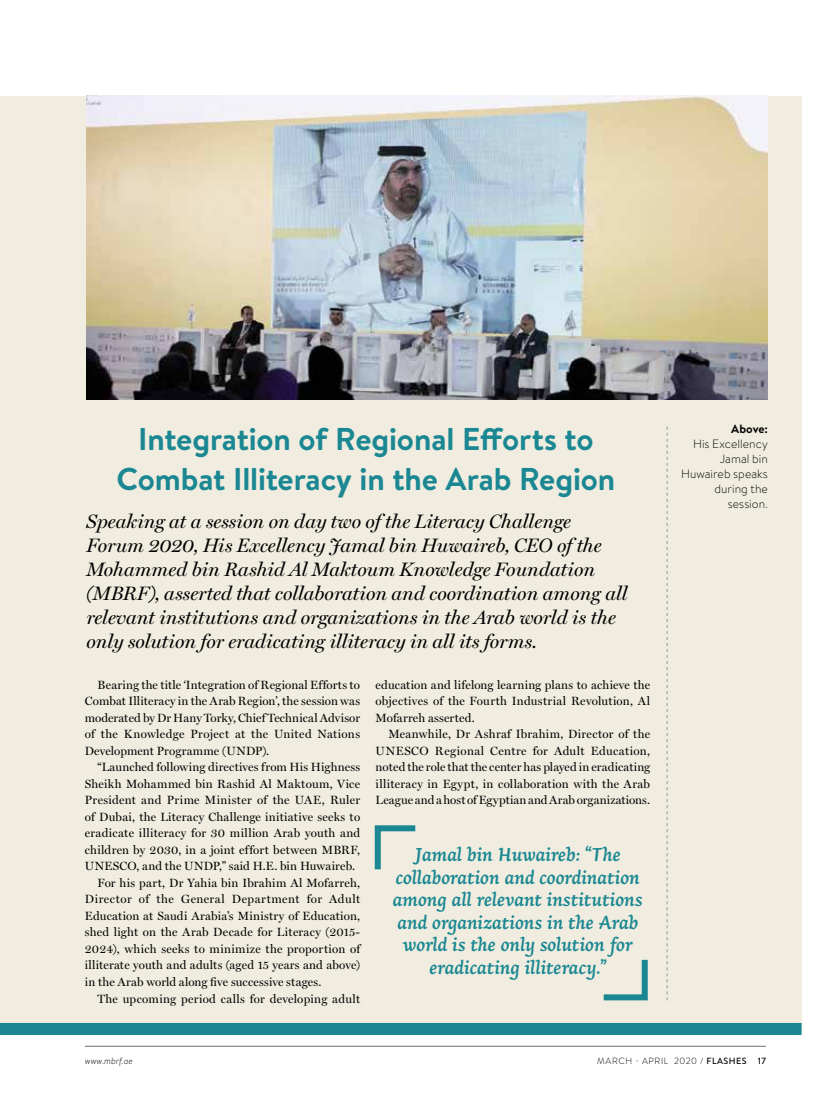
<style>
.page{position:relative;width:830px;height:1106px;background:#fff}
.page>*{position:absolute;margin:0;border:0;box-sizing:border-box;transform-origin:0 0}
.t1{font:700 31.5px/40.5px "Brandon Text";letter-spacing:-.005em;color:#1a8792;text-align:center}
.t2{font:italic 19.5px/24px "Miller Display";color:#000}
.t3{font:italic 600 19.5px/22.5px "Arek";letter-spacing:-.005em;color:#1a8792;text-align:center}
.t4{font:12px/16.5px "Miller Display";letter-spacing:.02em;color:#000;text-align:justify}
.t5{font:300 12px/15px "Brandon Text";letter-spacing:.005em;color:#000;text-align:right}
.t6{font:12px "Miller Display";letter-spacing:.04em;color:#000}
.t7{font:700 12px "Brandon Text";letter-spacing:-.005em;color:#000}
.t8{font:300 9px "Brandon Text";letter-spacing:.07em;color:#000}
.t9{font:italic 300 9px "Brandon Text";color:#000}
.s1{font-weight:500}
</style>
<div class="page">
<hr style="left:85px;top:1046px;width:680px;height:1px;background:#6d6e71">
<div style="left:0;top:96px;width:801px;height:934px;background:#f0ede0"></div>
<div style="left:0;top:1023px;width:801px;height:12px;background:#1a8792"></div>
<svg style="left:603px;top:959px;width:45px;height:42px"></svg>
<svg style="left:374px;top:825px;width:42px;height:45px"></svg>
<svg style="left:666px;top:427px;width:1px;height:573px"></svg>
<img style="left:86px;top:96px;width:681px;height:304px">
<h1 class="t1" style="left:116px;top:418px;width:500px">Integration of Regional Efforts to<br>Combat Illiteracy in the Arab Region</h1>
<p class="t2" style="left:86px;top:509px;width:542px">Speaking at a session on day two of the Literacy Challenge Forum 2020, His Excellency Jamal bin Huwaireb, CEO of the Mohammed bin Rashid Al Maktoum Knowledge Foundation (MBRF), asserted that collaboration and coordination among all relevant institutions and organizations in the Arab world is the only solution for eradicating illiteracy in all its forms.</p>
<p class="t4" style="left:85px;top:676px;width:277px;text-indent:13px">Bearing the title ‘Integration of Regional Efforts to Combat Illiteracy in the Arab Region’, the session was moderated by Dr Hany Torky, Chief Technical Advisor of the Knowledge Project at the United Nations Development Programme (UNDP).</p>
<p class="t4" style="left:98px;top:759px;width:264px">“Launched following directives from His Highness</p>
<p class="t4" style="left:85px;top:775px;width:277px">Sheikh Mohammed bin Rashid Al Maktoum, Vice</p>
<p class="t4" style="left:85px;top:792px;width:277px">President and Prime Minister of the UAE, Ruler</p>
<p class="t4" style="left:85px;top:808px;width:277px">of Dubai, the Literacy Challenge initiative seeks to</p>
<p class="t4" style="left:85px;top:825px;width:277px">eradicate illiteracy for 30 million Arab youth and</p>
<p class="t4" style="left:85px;top:841px;width:277px">children by 2030, in a joint effort between MBRF,</p>
<p class="t4" style="left:85px;top:858px;width:272px">UNESCO, and the UNDP,” said H.E. bin Huwaireb.</p>
<p class="t4" style="left:98px;top:874px;width:264px">For his part, Dr Yahia bin Ibrahim Al Mofarreh,</p>
<p class="t6" style="left:85px;top:892px;width:277px">Director of the General Department for Adult</p>
<p class="t4" style="left:85px;top:907px;width:277px">Education at Saudi Arabia’s Ministry of Education,</p>
<p class="t4" style="left:85px;top:924px;width:277px">shed light on the Arab Decade for Literacy (2015-</p>
<p class="t4" style="left:85px;top:940px;width:277px">2024), which seeks to minimize the proportion of</p>
<p class="t4" style="left:85px;top:957px;width:277px">illiterate youth and adults (aged 15 years and above)</p>
<p class="t4" style="left:85px;top:973px;width:238px">in the Arab world along five successive stages.</p>
<p class="t4" style="left:98px;top:990px;width:264px">The upcoming period calls for developing adult</p>
<p class="t4" style="left:375px;top:676px;width:276px">education and lifelong learning plans to achieve the objectives of the Fourth Industrial Revolution, Al Mofarreh asserted.</p>
<p class="t4" style="left:375px;top:726px;width:276px;text-indent:13px">Meanwhile, Dr Ashraf Ibrahim, Director of the UNESCO Regional Centre for Adult Education, noted the role that the center has played in eradicating illiteracy in Egypt, in collaboration with the Arab League and a host of Egyptian and Arab organizations.</p>
<h2 class="t3" style="left:392px;top:843px;width:251px">Jamal bin Huwaireb: “The collaboration and coordination among all relevant institutions and organizations in the Arab world is the only solution for eradicating illiteracy.”</h2>
<p class="t7" style="left:731px;top:420px;width:38px">Above:</p>
<p class="t5" style="left:680px;top:436px;width:88px">His Excellency<br>Jamal bin<br>Huwaireb speaks during the session.</p>
<p class="t9" style="left:85px;top:1054px;width:49px">www.mbrf.ae</p>
<p class="t8" style="left:597px;top:1054px;width:170px">MARCH - APRIL 2020 / <span class="s1">FLASHES 17</span></p>
</div>
